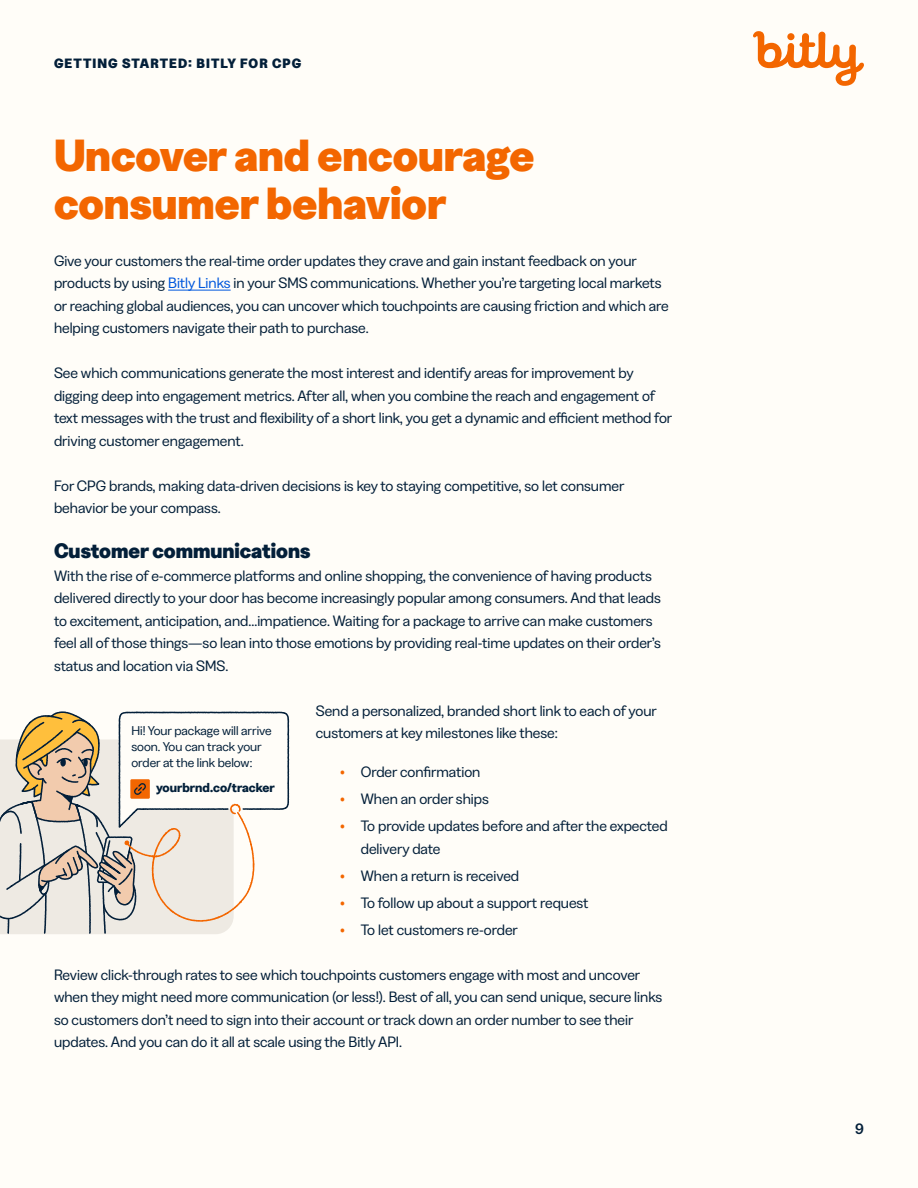
<style>
.page{position:relative;width:918px;height:1188px;background:#fffdf8}
.page>*{position:absolute;margin:0;border:0;box-sizing:border-box;transform-origin:0 0}
.t1{font:800 45px/48px "Bitly Displaay Standard";color:#f36600}
.t2{font:800 21px "Bitly Displaay Standard";color:#031f39}
.t3{font:15px/22.5px "Bitly Displaay Standard";color:#031f39}
.t4{font:500 15px "Bitly Displaay Standard";color:#031f39}
.t5{font:800 13.5px "Bitly Displaay Standard";letter-spacing:.08em;color:#031f39}
.t6{font:12.9px/15.9px "Bitly Displaay Standard";color:#021f39}
.t7{font:700 12.9px "Bitly Displaay Standard";color:#021f39}
.s1{color:#0058dd}
.s2{color:#f36600}
</style>
<div class="page">
<svg style="left:753px;top:31px;width:111px;height:55px"></svg>
<hr style="left:168px;top:290px;width:63px;height:1px;background:#0058dd">
<svg style="left:0;top:711px;width:290px;height:223px"></svg>
<p class="t5" style="left:54px;top:54px;width:249px">GETTING STARTED: BITLY FOR CPG</p>
<h1 class="t1" style="left:54px;top:130px;width:482px">Uncover and encourage consumer behavior</h1>
<p class="t3" style="left:54px;top:248px;width:616px">Give your customers the real-time order updates they crave and gain instant feedback on your products by using <span class="s1">Bitly Links</span> in your SMS communications. Whether you’re targeting local markets or reaching global audiences, you can uncover which touchpoints are causing friction and which are helping customers navigate their path to purchase.</p>
<p class="t3" style="left:54px;top:361px;width:620px">See which communications generate the most interest and identify areas for improvement by digging deep into engagement metrics. After all, when you combine the reach and engagement of text messages with the trust and flexibility of a short link, you get a dynamic and efficient method for driving customer engagement.</p>
<p class="t3" style="left:54px;top:473px;width:572px">For CPG brands, making data-driven decisions is key to staying competitive, so let consumer behavior be your compass.</p>
<h2 class="t2" style="left:54px;top:536px;width:258px">Customer communications</h2>
<p class="t3" style="left:54px;top:563px;width:608px">With the rise of e-commerce platforms and online shopping, the convenience of having products delivered directly to your door has become increasingly popular among consumers. And that leads to excitement, anticipation, and…impatience. Waiting for a package to arrive can make customers feel all of those things—so lean into those emotions by providing real-time updates on their order’s status and location via SMS.</p>
<p class="t3" style="left:316px;top:698px;width:343px">Send a personalized, branded short link to each of your customers at key milestones like these:</p>
<p class="t3" style="left:340px;top:760px;width:142px"><span class="s2">•</span> Order confirmation</p>
<p class="t3" style="left:340px;top:787px;width:151px"><span class="s2">•</span> When an order ships</p>
<p class="t3" style="left:361px;top:814px;width:308px;text-indent:-21px"><span class="s2">•</span> To provide updates before and after the expected delivery date</p>
<p class="t3" style="left:340px;top:863px;width:181px"><span class="s2">•</span> When a return is received</p>
<p class="t3" style="left:340px;top:890px;width:250px"><span class="s2">•</span> To follow up about a support request</p>
<p class="t3" style="left:340px;top:917px;width:180px"><span class="s2">•</span> To let customers re-order</p>
<p class="t3" style="left:54px;top:962px;width:610px">Review click-through rates to see which touchpoints customers engage with most and uncover when they might need more communication (or less!). Best of all, you can send unique, secure links so customers don’t need to sign into their account or track down an order number to see their updates. And you can do it all at scale using the Bitly API.</p>
<p class="t6" style="left:132px;top:722px;width:142px">Hi! Your package will arrive soon. You can track your order at the link below:</p>
<p class="t7" style="left:156px;top:778px;width:120px">yourbrnd.co/tracker</p>
<p class="t4" style="left:855px;top:1118px;width:10px">9</p>
</div>
